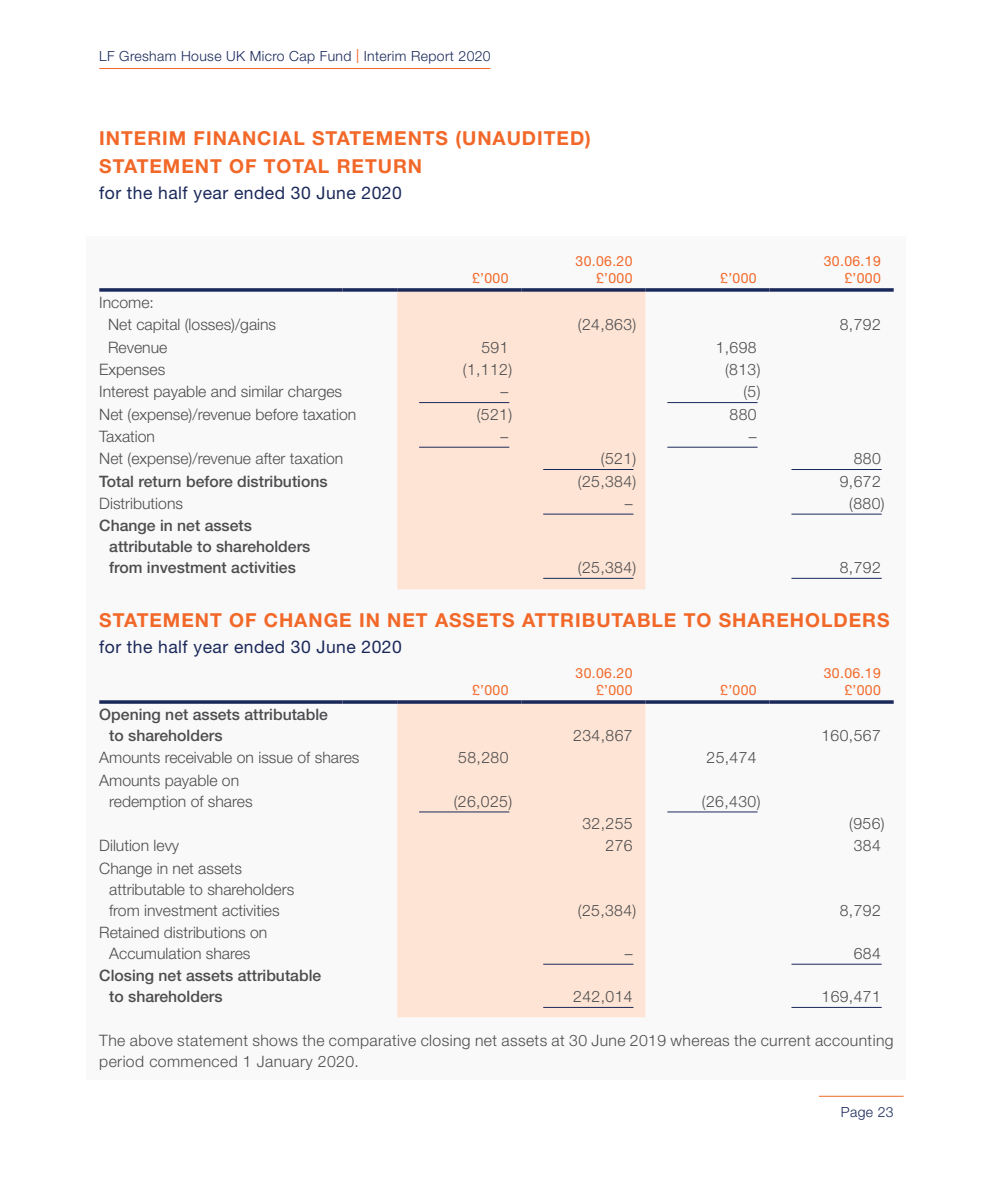
<style>
.page{position:relative;width:993px;height:1191px;background:#fff}
.page>*{position:absolute;margin:0;border:0;box-sizing:border-box;transform-origin:0 0}
.t1{font:700 19.25px/28px "Helvetica Neue";letter-spacing:.05em;color:#f26829}
.t2{font:17.5px "Helvetica Neue";letter-spacing:.025em;color:#1b295a}
.t3{font:300 15.75px/21px "Helvetica Neue";color:#4d4d4f}
.t4{font:500 15.75px/21px "Helvetica Neue";color:#4d4d4f}
.t5{font:300 15.75px/21px "Helvetica Neue";letter-spacing:.025em;color:#4d4d4f}
.t6{font:14px/16.8px "Helvetica Neue";letter-spacing:.025em;color:#f26829;text-align:right}
.t7{font:300 14px "Helvetica Neue";letter-spacing:.025em;color:#1b295a}
.s1{font-weight:400;color:#f26829}
</style>
<div class="page">
<hr style="left:99px;top:68px;width:391px;height:1px;background:#f26829">
<hr style="left:818px;top:1095px;width:85px;height:1px;background:#f26829">
<div style="left:87px;top:236px;width:818px;height:843px;background:#f9f9f9"></div>
<div style="left:397px;top:292px;width:248px;height:297px;background:#fee4d4"></div>
<svg style="left:99px;top:288px;width:243px;height:4px"></svg>
<svg style="left:342px;top:288px;width:55px;height:4px"></svg>
<svg style="left:397px;top:288px;width:124px;height:4px"></svg>
<svg style="left:521px;top:288px;width:124px;height:4px"></svg>
<svg style="left:645px;top:288px;width:124px;height:4px"></svg>
<svg style="left:769px;top:288px;width:124px;height:4px"></svg>
<hr style="left:419px;top:402px;width:90px;height:1px;background:#1b295a">
<hr style="left:667px;top:402px;width:90px;height:1px;background:#1b295a">
<hr style="left:419px;top:447px;width:90px;height:1px;background:#1b295a">
<hr style="left:667px;top:447px;width:90px;height:1px;background:#1b295a">
<hr style="left:543px;top:469px;width:90px;height:1px;background:#1b295a">
<hr style="left:791px;top:469px;width:90px;height:1px;background:#1b295a">
<hr style="left:543px;top:514px;width:90px;height:1px;background:#1b295a">
<hr style="left:791px;top:514px;width:90px;height:1px;background:#1b295a">
<hr style="left:543px;top:578px;width:90px;height:1px;background:#1b295a">
<hr style="left:791px;top:578px;width:90px;height:1px;background:#1b295a">
<div style="left:397px;top:704px;width:248px;height:313px;background:#fee4d4"></div>
<svg style="left:99px;top:700px;width:243px;height:4px"></svg>
<svg style="left:342px;top:700px;width:55px;height:4px"></svg>
<svg style="left:397px;top:700px;width:124px;height:4px"></svg>
<svg style="left:521px;top:700px;width:124px;height:4px"></svg>
<svg style="left:645px;top:700px;width:124px;height:4px"></svg>
<svg style="left:769px;top:700px;width:124px;height:4px"></svg>
<hr style="left:419px;top:811px;width:90px;height:1px;background:#1b295a">
<hr style="left:667px;top:811px;width:90px;height:1px;background:#1b295a">
<hr style="left:543px;top:964px;width:90px;height:1px;background:#1b295a">
<hr style="left:791px;top:964px;width:90px;height:1px;background:#1b295a">
<hr style="left:543px;top:1007px;width:90px;height:1px;background:#1b295a">
<hr style="left:791px;top:1007px;width:90px;height:1px;background:#1b295a">
<p class="t7" style="left:99px;top:47px;width:393px">LF Gresham House UK Micro Cap Fund <span class="s1">|</span> Interim Report 2020</p>
<p class="t1" style="left:99px;top:123px;width:493px">INTERIM FINANCIAL STATEMENTS (UNAUDITED)<br>STATEMENT OF TOTAL RETURN</p>
<p class="t2" style="left:99px;top:182px;width:304px">for the half year ended 30 June 2020</p>
<p class="t6" style="left:472px;top:269px;width:38px">£’000</p>
<p class="t6" style="left:575px;top:252px;width:58px">30.06.20 £’000</p>
<p class="t6" style="left:720px;top:269px;width:38px">£’000</p>
<p class="t6" style="left:823px;top:252px;width:58px">30.06.19 £’000</p>
<p class="t3" style="left:108px;top:291px;width:170px;line-height:22.2px;text-indent:-9px">Income:<br>Net capital (losses)/gains</p>
<p class="t3" style="left:577px;top:314px;width:60px">(24,863)</p>
<p class="t3" style="left:839px;top:314px;width:42px">8,792</p>
<p class="t3" style="left:108px;top:336px;width:61px">Revenue</p>
<p class="t3" style="left:481px;top:336px;width:29px">591</p>
<p class="t3" style="left:715px;top:336px;width:42px">1,698</p>
<p class="t3" style="left:99px;top:359px;width:67px">Expenses</p>
<p class="t3" style="left:462px;top:359px;width:51px">(1,112)</p>
<p class="t3" style="left:724px;top:359px;width:37px">(813)</p>
<p class="t3" style="left:99px;top:381px;width:244px">Interest payable and similar charges</p>
<p class="t3" style="left:500px;top:381px;width:9px">–</p>
<p class="t3" style="left:743px;top:381px;width:19px">(5)</p>
<p class="t3" style="left:99px;top:403px;width:258px">Net (expense)/revenue before taxation</p>
<p class="t3" style="left:476px;top:403px;width:37px">(521)</p>
<p class="t3" style="left:729px;top:403px;width:29px">880</p>
<p class="t3" style="left:99px;top:425px;width:57px">Taxation</p>
<p class="t3" style="left:500px;top:425px;width:9px">–</p>
<p class="t3" style="left:748px;top:425px;width:9px">–</p>
<p class="t3" style="left:99px;top:448px;width:245px">Net (expense)/revenue after taxation</p>
<p class="t3" style="left:600px;top:448px;width:37px">(521)</p>
<p class="t3" style="left:853px;top:448px;width:29px">880</p>
<p class="t4" style="left:99px;top:470px;width:230px">Total return before distributions</p>
<p class="t3" style="left:577px;top:470px;width:60px">(25,384)</p>
<p class="t3" style="left:839px;top:470px;width:42px">9,672</p>
<p class="t3" style="left:99px;top:492px;width:85px">Distributions</p>
<p class="t3" style="left:624px;top:492px;width:9px">–</p>
<p class="t3" style="left:848px;top:492px;width:37px">(880)</p>
<p class="t4" style="left:109px;top:515px;width:203px;text-indent:-10px">Change in net assets attributable to shareholders from investment activities</p>
<p class="t3" style="left:577px;top:557px;width:60px">(25,384)</p>
<p class="t3" style="left:839px;top:557px;width:42px">8,792</p>
<p class="t1" style="left:99px;top:606px;width:791px">STATEMENT OF CHANGE IN NET ASSETS ATTRIBUTABLE TO SHAREHOLDERS</p>
<p class="t2" style="left:99px;top:636px;width:304px">for the half year ended 30 June 2020</p>
<p class="t6" style="left:472px;top:681px;width:38px">£’000</p>
<p class="t6" style="left:575px;top:664px;width:58px">30.06.20 £’000</p>
<p class="t6" style="left:823px;top:664px;width:58px">30.06.19 £’000</p>
<p class="t6" style="left:720px;top:681px;width:38px">£’000</p>
<p class="t4" style="left:109px;top:704px;width:220px;text-indent:-10px">Opening net assets attributable to shareholders</p>
<p class="t3" style="left:573px;top:724px;width:61px">234,867</p>
<p class="t3" style="left:821px;top:724px;width:61px">160,567</p>
<p class="t3" style="left:99px;top:747px;width:261px">Amounts receivable on issue of shares</p>
<p class="t3" style="left:458px;top:747px;width:52px">58,280</p>
<p class="t3" style="left:706px;top:747px;width:52px">25,474</p>
<p class="t3" style="left:109px;top:769px;width:145px;text-indent:-10px">Amounts payable on redemption of shares</p>
<p class="t3" style="left:453px;top:790px;width:60px">(26,025)</p>
<p class="t3" style="left:701px;top:790px;width:60px">(26,430)</p>
<p class="t3" style="left:582px;top:812px;width:52px">32,255</p>
<p class="t3" style="left:848px;top:812px;width:37px">(956)</p>
<p class="t3" style="left:99px;top:835px;width:81px">Dilution levy</p>
<p class="t3" style="left:605px;top:835px;width:29px">276</p>
<p class="t3" style="left:853px;top:835px;width:29px">384</p>
<p class="t3" style="left:109px;top:857px;width:186px;text-indent:-10px">Change in net assets attributable to shareholders from investment activities</p>
<p class="t3" style="left:577px;top:899px;width:60px">(25,384)</p>
<p class="t3" style="left:839px;top:899px;width:42px">8,792</p>
<p class="t3" style="left:99px;top:921px;width:170px;text-align:center">Retained distributions on<br>Accumulation shares</p>
<p class="t3" style="left:624px;top:942px;width:9px">–</p>
<p class="t3" style="left:853px;top:942px;width:29px">684</p>
<p class="t4" style="left:109px;top:965px;width:213px;text-indent:-10px">Closing net assets attributable to shareholders</p>
<p class="t3" style="left:573px;top:985px;width:61px">242,014</p>
<p class="t3" style="left:821px;top:985px;width:61px">169,471</p>
<p class="t5" style="left:99px;top:1029px;width:795px">The above statement shows the comparative closing net assets at 30 June 2019 whereas the current accounting period commenced 1 January 2020.</p>
<p class="t7" style="left:840px;top:1103px;width:54px">Page 23</p>
</div>
